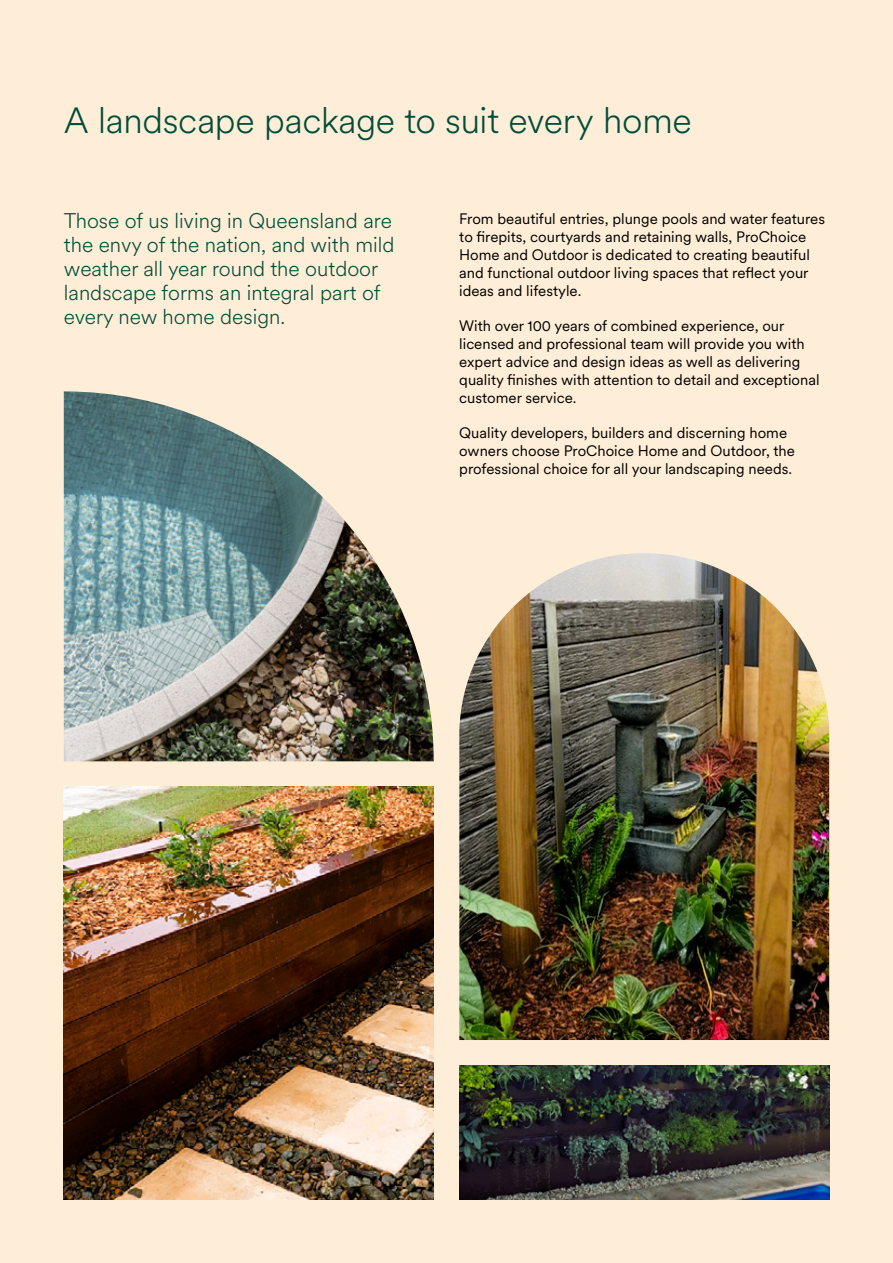
<style>
.page{position:relative;width:893px;height:1263px;background:#ffeed7}
.page>*{position:absolute;margin:0;border:0;box-sizing:border-box;transform-origin:0 0}
.t1{font:300 36px "Circular XX";letter-spacing:-.01em;color:#004d3b}
.t2{font:300 21px/24px "Circular XX";color:#004d3b}
.t3{font:15px/18px "Circular XX";color:#000}
</style>
<div class="page">
<img style="left:64px;top:391px;width:370px;height:370px">
<img style="left:459px;top:553px;width:370px;height:487px">
<img style="left:64px;top:787px;width:370px;height:412px">
<img style="left:459px;top:1065px;width:370px;height:134px">
<h1 class="t1" style="left:64px;top:97px;width:629px">A landscape package to suit every home</h1>
<h2 class="t2" style="left:64px;top:208px;width:332px">Those of us living in Queensland are the envy of the nation, and with mild weather all year round the outdoor landscape forms an integral part of every new home design.</h2>
<p class="t3" style="left:459px;top:209px;width:367px">From beautiful entries, plunge pools and water features to firepits, courtyards and retaining walls, ProChoice Home and Outdoor is dedicated to creating beautiful and functional outdoor living spaces that reflect your ideas and lifestyle.</p>
<p class="t3" style="left:459px;top:316px;width:362px">With over 100 years of combined experience, our licensed and professional team will provide you with expert advice and design ideas as well as delivering quality finishes with attention to detail and exceptional customer service.</p>
<p class="t3" style="left:459px;top:423px;width:337px">Quality developers, builders and discerning home owners choose ProChoice Home and Outdoor, the professional choice for all your landscaping needs.</p>
</div>
